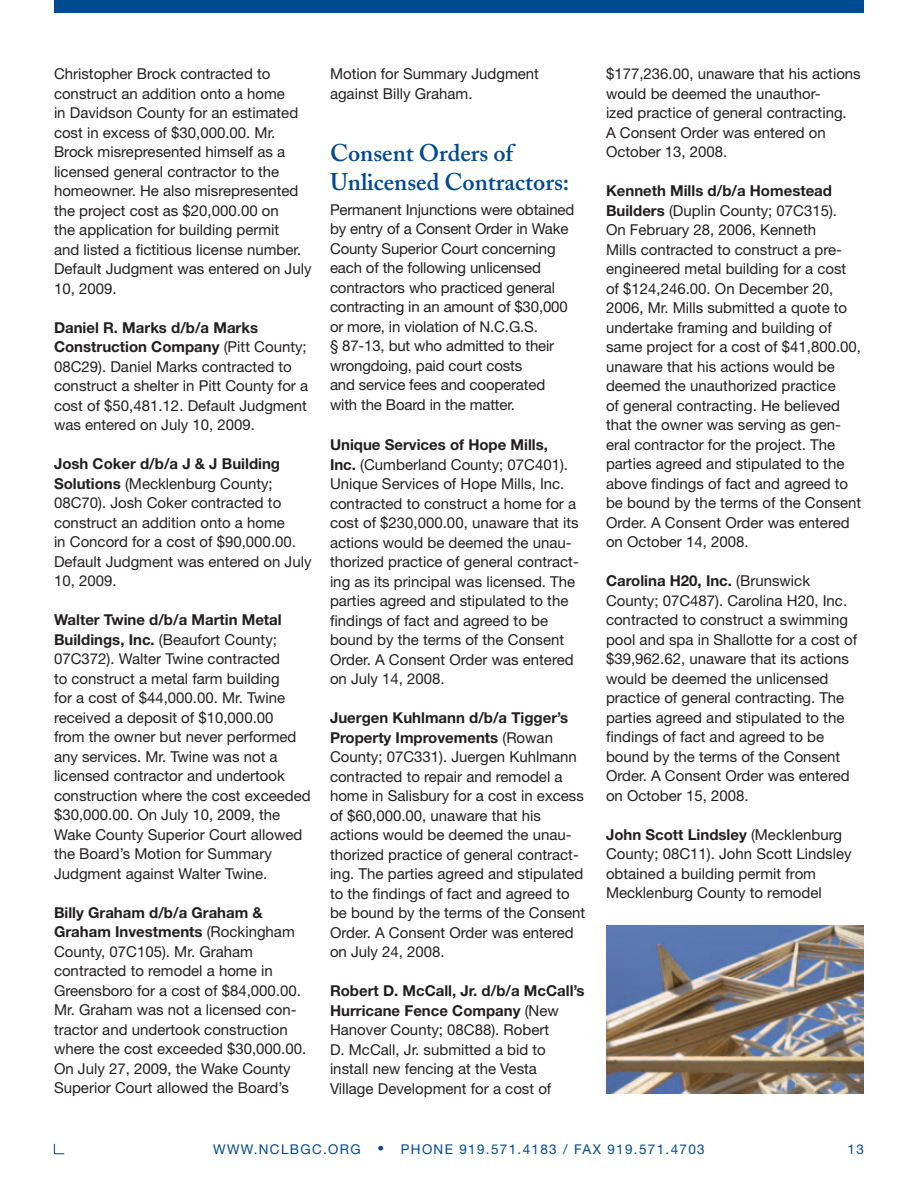
<style>
.page{position:relative;width:918px;height:1188px;background:#fff}
.page>*{position:absolute;margin:0;border:0;box-sizing:border-box;transform-origin:0 0}
.t1{font:600 24px/28.8px "Adobe Caslon";color:#004a91}
.t2{font:15px/19.5px "Helvetica Neue";color:#231f20}
.t3{font:13.5px "Helvetica Neue";letter-spacing:.1em;color:#004a91}
.t4{font:13.5px "Helvetica Neue";color:#004a91}
.s1{font-weight:700}
</style>
<div class="page">
<div style="left:54px;top:0;width:810px;height:14px;background:#004a91"></div>
<svg style="left:54px;top:1143px;width:11px;height:11px"></svg>
<img style="left:606px;top:926px;width:258px;height:168px">
<p class="t2" style="left:54px;top:64px;width:259px">Christopher Brock contracted to construct an addition onto a home<br>in Davidson County for an estimated cost in excess of $30,000.00. Mr.<br>Brock misrepresented himself as a licensed general contractor to the homeowner. He also misrepresented the project cost as $20,000.00 on<br>the application for building permit<br>and listed a fictitious license number.<br>Default Judgment was entered on July<br>10, 2009.</p>
<p class="t2" style="left:54px;top:318px;width:256px"><span class="s1">Daniel R. Marks d/b/a Marks Construction Company</span> (Pitt County; 08C29). Daniel Marks contracted to construct a shelter in Pitt County for a cost of $50,481.12. Default Judgment was entered on July 10, 2009.</p>
<p class="t2" style="left:54px;top:454px;width:259px"><span class="s1">Josh Coker d/b/a J &amp; J Building<br>Solutions</span> (Mecklenburg County;<br>08C70). Josh Coker contracted to construct an addition onto a home<br>in Concord for a cost of $90,000.00.<br>Default Judgment was entered on July<br>10, 2009.</p>
<p class="t2" style="left:54px;top:610px;width:258px"><span class="s1">Walter Twine d/b/a Martin Metal Buildings, Inc.</span> (Beaufort County; 07C372). Walter Twine contracted<br>to construct a metal farm building<br>for a cost of $44,000.00. Mr. Twine received a deposit of $10,000.00<br>from the owner but never performed any services. Mr. Twine was not a licensed contractor and undertook construction where the cost exceeded $30,000.00. On July 10, 2009, the Wake County Superior Court allowed the Board’s Motion for Summary Judgment against Walter Twine.</p>
<p class="t2" style="left:54px;top:903px;width:254px"><span class="s1">Billy Graham d/b/a Graham &amp;<br>Graham Investments</span> (Rockingham<br>County, 07C105). Mr. Graham contracted to remodel a home in<br>Greensboro for a cost of $84,000.00.<br>Mr. Graham was not a licensed con&shy;tractor and undertook construction where the cost exceeded $30,000.00.<br>On July 27, 2009, the Wake County<br>Superior Court allowed the Board’s</p>
<p class="t2" style="left:330px;top:64px;width:210px">Motion for Summary Judgment against Billy Graham.</p>
<h1 class="t1" style="left:330px;top:139px;width:241px">Consent Orders of<br>Unlicensed Contractors:</h1>
<p class="t2" style="left:330px;top:199px;width:246px">Permanent Injunctions were obtained by entry of a Consent Order in Wake County Superior Court concerning each of the following unlicensed contractors who practiced general contracting in an amount of $30,000 or more, in violation of N.C.G.S.<br>§ 87-13, but who admitted to their wrongdoing, paid court costs<br>and service fees and cooperated with the Board in the matter.</p>
<p class="t2" style="left:330px;top:435px;width:250px"><span class="s1">Unique Services of Hope Mills,<br>Inc.</span> (Cumberland County; 07C401).<br>Unique Services of Hope Mills, Inc. contracted to construct a home for a cost of $230,000.00, unaware that its actions would be deemed the unau&shy;thorized practice of general contract&shy;ing as its principal was licensed. The parties agreed and stipulated to the findings of fact and agreed to be bound by the terms of the Consent Order. A Consent Order was entered on July 14, 2008.</p>
<p class="t2" style="left:330px;top:708px;width:257px"><span class="s1">Juergen Kuhlmann d/b/a Tigger’s Property Improvements</span> (Rowan County; 07C331). Juergen Kuhlmann contracted to repair and remodel a home in Salisbury for a cost in excess of $60,000.00, unaware that his actions would be deemed the unau&shy;thorized practice of general contract&shy;ing. The parties agreed and stipulated to the findings of fact and agreed to be bound by the terms of the Consent Order. A Consent Order was entered on July 24, 2008.</p>
<p class="t2" style="left:330px;top:981px;width:256px"><span class="s1">Robert D. McCall, Jr. d/b/a McCall’s<br>Hurricane Fence Company</span> (New<br>Hanover County; 08C88). Robert<br>D. McCall, Jr. submitted a bid to install new fencing at the Vesta<br>Village Development for a cost of</p>
<p class="t2" style="left:606px;top:64px;width:256px">$177,236.00, unaware that his actions would be deemed the unauthor-<br>ized practice of general contracting.<br>A Consent Order was entered on<br>October 13, 2008.</p>
<p class="t2" style="left:606px;top:181px;width:257px"><span class="s1">Kenneth Mills d/b/a Homestead Builders</span> (Duplin County; 07C315).<br>On February 28, 2006, Kenneth<br>Mills contracted to construct a pre&shy;engineered metal building for a cost of $124,246.00. On December 20, 2006, Mr. Mills submitted a quote to undertake framing and building of same project for a cost of $41,800.00, unaware that his actions would be deemed the unauthorized practice<br>of general contracting. He believed that the owner was serving as gen&shy;eral contractor for the project. The parties agreed and stipulated to the above findings of fact and agreed to be bound by the terms of the Consent Order. A Consent Order was entered on October 14, 2008.</p>
<p class="t2" style="left:606px;top:571px;width:253px"><span class="s1">Carolina H20, Inc.</span> (Brunswick County; 07C487). Carolina H20, Inc. contracted to construct a swimming pool and spa in Shallotte for a cost of $39,962.62, unaware that its actions would be deemed the unlicensed practice of general contracting. The parties agreed and stipulated to the findings of fact and agreed to be bound by the terms of the Consent Order. A Consent Order was entered on October 15, 2008.</p>
<p class="t2" style="left:606px;top:825px;width:247px"><span class="s1">John Scott Lindsley</span> (Mecklenburg County; 08C11). John Scott Lindsley obtained a building permit from Mecklenburg County to remodel</p>
<p class="t3" style="left:213px;top:1141px;width:493px">WWW.NCLBGC.ORG • PHONE 919.571.4183 / FAX 919.571.4703</p>
<p class="t4" style="left:848px;top:1141px;width:18px">13</p>
</div>
